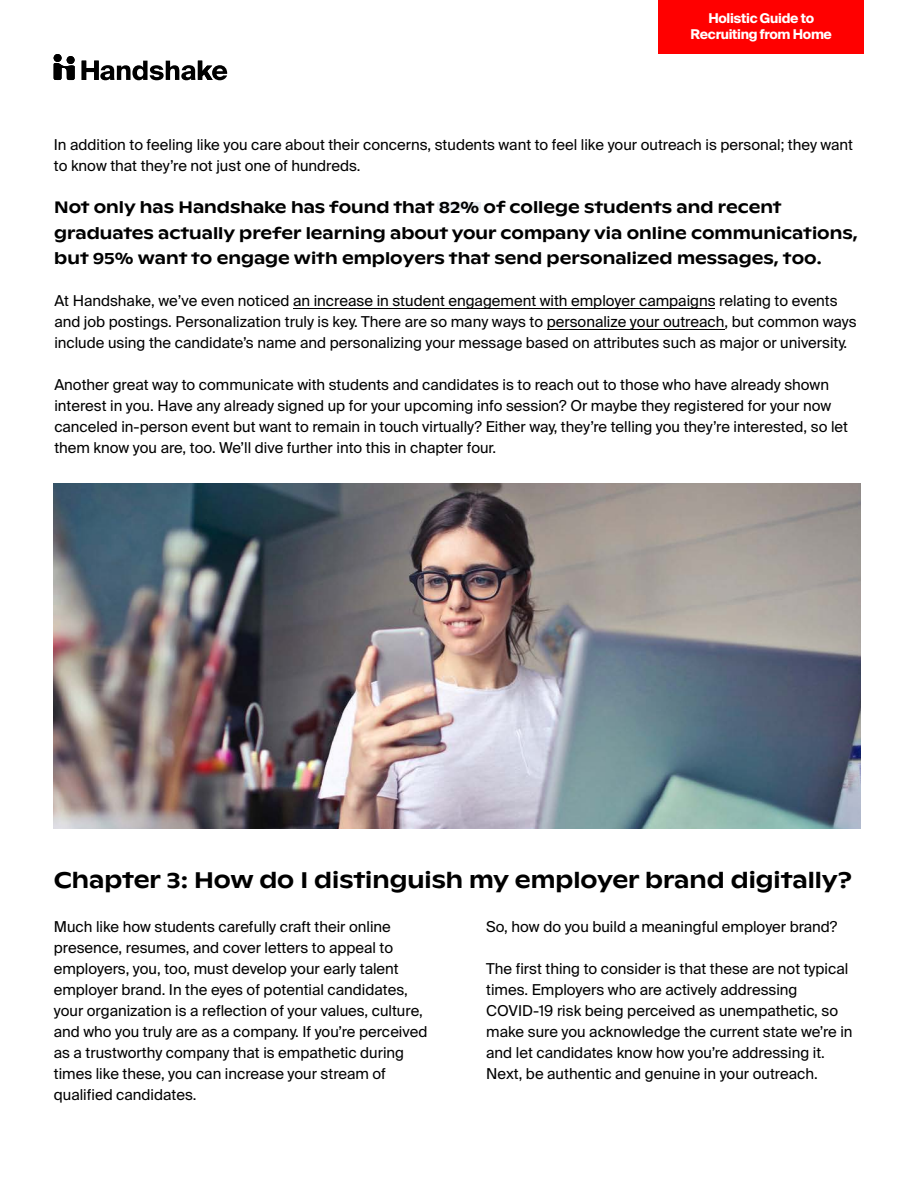
<style>
.page{position:relative;width:918px;height:1188px;background:#fff}
.page>*{position:absolute;margin:0;border:0;box-sizing:border-box;transform-origin:0 0}
.t1{font:500 22.5px "Ginto Nord";color:#000}
.t2{font:500 16.5px/25.5px "Ginto Nord";color:#000}
.t3{font:15px/21px "Suisse Intl";color:#000}
.t4{font:700 13.5px/16.2px "Suisse Intl";letter-spacing:-.025em;color:#fff;text-align:center}
</style>
<div class="page">
<div style="left:659px;top:0;width:205px;height:54px;background:#f00"></div>
<svg style="left:54px;top:54px;width:21px;height:26px"></svg>
<div style="left:54px;top:54px;width:8px;height:8px;background:#000;border-radius:50%"></div>
<div style="left:67px;top:56px;width:8px;height:8px;background:#000;border-radius:50%"></div>
<svg style="left:82px;top:61px;width:145px;height:19px"></svg>
<div style="left:437px;top:202px;width:44px;height:8px;background:#ebeff4"></div>
<img style="left:54px;top:484px;width:807px;height:344px">
<hr style="left:294px;top:308px;width:421px;height:1px;background:#000">
<hr style="left:547px;top:329px;width:178px;height:1px;background:#000">
<p class="t4" style="left:691px;top:10px;width:143px">Holistic Guide to<br>Recruiting from Home</p>
<p class="t3" style="left:54px;top:135px;width:801px">In addition to feeling like you care about their concerns, students want to feel like your outreach is personal; they want to know that they’re not just one of hundreds.</p>
<p class="t2" style="left:54px;top:194px;width:805px">Not only has Handshake has found that 82% of college students and recent graduates actually prefer learning about your company via online communications, but 95% want to engage with employers that send personalized messages, too.</p>
<p class="t3" style="left:54px;top:290px;width:804px">At Handshake, we’ve even noticed an increase in student engagement with employer campaigns relating to events and job postings. Personalization truly is key. There are so many ways to personalize your outreach, but common ways include using the candidate’s name and personalizing your message based on attributes such as major or university.</p>
<p class="t3" style="left:54px;top:374px;width:795px">Another great way to communicate with students and candidates is to reach out to those who have already shown interest in you. Have any already signed up for your upcoming info session? Or maybe they registered for your now canceled in-person event but want to remain in touch virtually? Either way, they’re telling you they’re interested, so let them know you are, too. We’ll dive further into this in chapter four.</p>
<h1 class="t1" style="left:54px;top:863px;width:800px">Chapter 3: How do I distinguish my employer brand digitally?</h1>
<p class="t3" style="left:54px;top:916px;width:375px">Much like how students carefully craft their online presence, resumes, and cover letters to appeal to employers, you, too, must develop your early talent employer brand. In the eyes of potential candidates, your organization is a reflection of your values, culture, and who you truly are as a company. If you’re perceived as a trustworthy company that is empathetic during times like these, you can increase your stream of qualified candidates.</p>
<p class="t3" style="left:486px;top:916px;width:353px">So, how do you build a meaningful employer brand?</p>
<p class="t3" style="left:486px;top:958px;width:368px">The first thing to consider is that these are not typical times. Employers who are actively addressing COVID-19 risk being perceived as unempathetic, so make sure you acknowledge the current state we’re in and let candidates know how you’re addressing it.<br>Next, be authentic and genuine in your outreach.</p>
</div>
